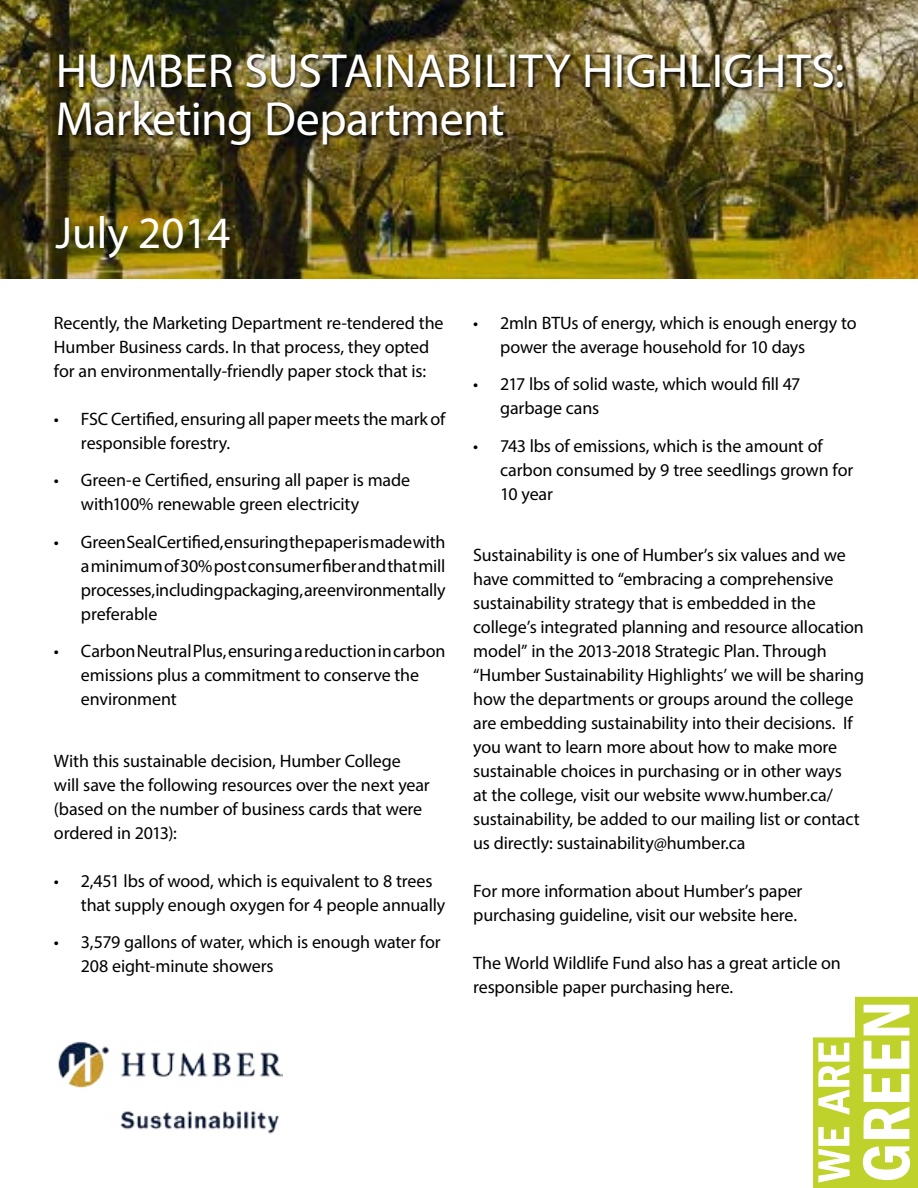
<style>
.page{position:relative;width:918px;height:1188px;background:#fff}
.page>*{position:absolute;margin:0;border:0;box-sizing:border-box;transform-origin:0 0}
.t1{font:48px/48px "Myriad Pro";color:#fff}
.t2{font:45px "Myriad Pro";color:#fff}
.t3{font:18px/24px "Myriad Pro";letter-spacing:-.01em;color:#000}
</style>
<div class="page">
<img style="left:0;top:0;width:918px;height:278px">
<svg style="left:813px;top:997px;width:105px;height:191px"></svg>
<div style="left:59px;top:54px;width:787px;height:96px;background:#000;opacity:.75"></div>
<img style="left:58px;top:1041px;width:224px;height:93px">
<h1 class="t1" style="left:55px;top:47px;width:790px">HUMBER SUSTAINABILITY HIGHLIGHTS:<br>Marketing Department</h1>
<h2 class="t2" style="left:56px;top:205px;width:177px">July 2014</h2>
<p class="t3" style="left:54px;top:310px;width:391px">Recently, the Marketing Department re-tendered the<br>Humber Business cards. In that process, they opted for an environmentally-friendly paper stock that is:</p>
<p class="t3" style="left:81px;top:406px;width:366px;text-indent:-27px">• FSC Certified, ensuring all paper meets the mark of responsible forestry.</p>
<p class="t3" style="left:81px;top:468px;width:331px;text-indent:-27px">• Green-e Certified, ensuring all paper is made with100% renewable green electricity</p>
<p class="t3" style="left:81px;top:529px;width:366px;text-align:justify;text-indent:-27px">• Green Seal Certified, ensuring the paper is made with a minimum of 30% post consumer fiber and that mill processes, including packaging, are environmentally preferable</p>
<p class="t3" style="left:81px;top:639px;width:366px;text-indent:-27px">• Carbon Neutral Plus, ensuring a reduction in carbon emissions plus a commitment to conserve the environment</p>
<p class="t3" style="left:54px;top:748px;width:377px">With this sustainable decision, Humber College will save the following resources over the next year (based on the number of business cards that were ordered in 2013):</p>
<p class="t3" style="left:81px;top:868px;width:366px;text-indent:-27px">• 2,451 lbs of wood, which is equivalent to 8 trees that supply enough oxygen for 4 people annually</p>
<p class="t3" style="left:81px;top:930px;width:361px;text-indent:-27px">• 3,579 gallons of water, which is enough water for<br>208 eight-minute showers</p>
<p class="t3" style="left:500px;top:311px;width:358px;text-indent:-27px">• 2mln BTUs of energy, which is enough energy to power the average household for 10 days</p>
<p class="t3" style="left:500px;top:372px;width:302px;text-indent:-27px">• 217 lbs of solid waste, which would fill 47 garbage cans</p>
<p class="t3" style="left:500px;top:434px;width:355px;text-indent:-27px">• 743 lbs of emissions, which is the amount of carbon consumed by 9 tree seedlings grown for<br>10 year</p>
<p class="t3" style="left:473px;top:543px;width:392px">Sustainability is one of Humber’s six values and we have committed to “embracing a comprehensive sustainability strategy that is embedded in the college’s integrated planning and resource allocation model” in the 2013-2018 Strategic Plan. Through “Humber Sustainability Highlights’ we will be sharing how the departments or groups around the college are embedding sustainability into their decisions. If you want to learn more about how to make more sustainable choices in purchasing or in other ways<br>at the college, visit our website www.humber.ca/ sustainability, be added to our mailing list or contact us directly: sustainability@humber.ca</p>
<p class="t3" style="left:473px;top:879px;width:331px">For more information about Humber’s paper purchasing guideline, visit our website here.</p>
<p class="t3" style="left:473px;top:951px;width:369px">The World Wildlife Fund also has a great article on responsible paper purchasing here.</p>
</div>
